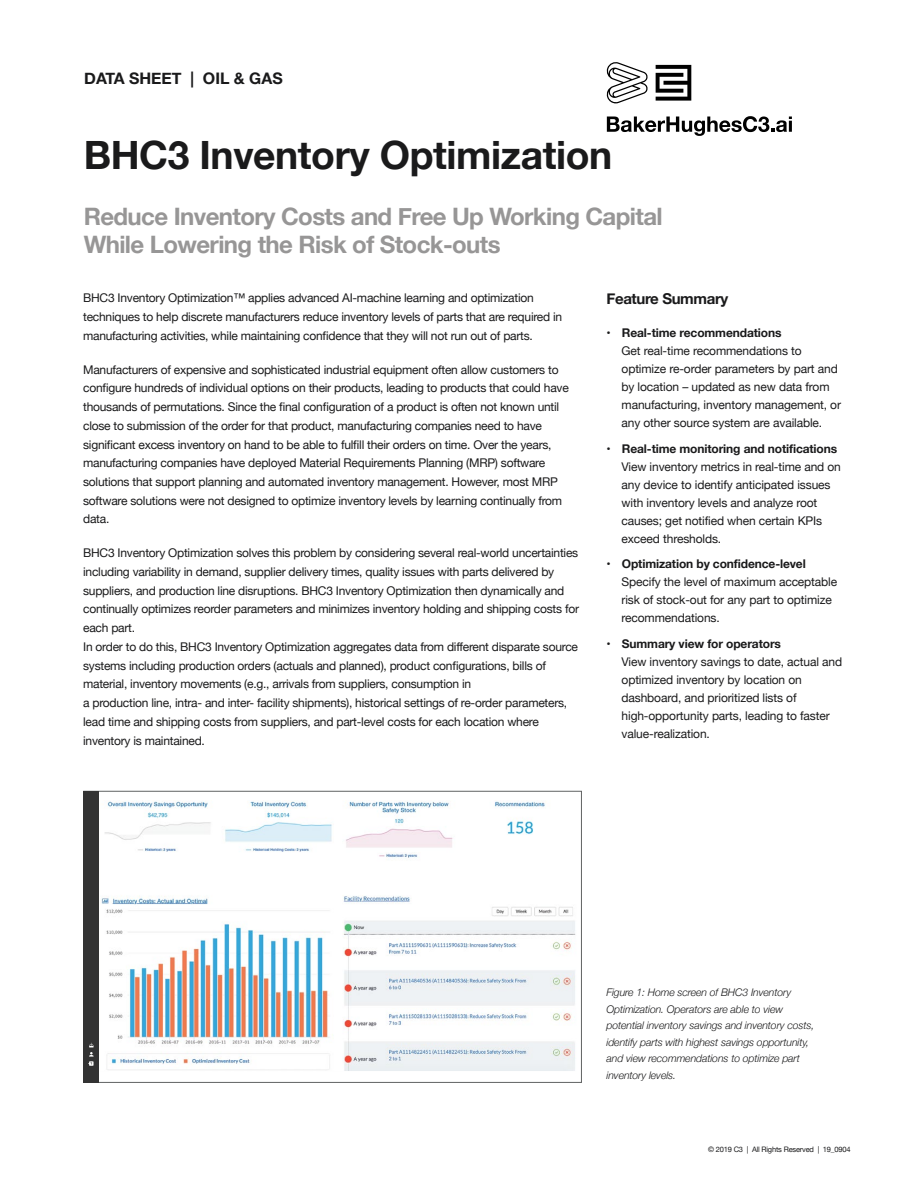
<style>
.page{position:relative;width:918px;height:1188px;background:#fff}
.page>*{position:absolute;margin:0;border:0;box-sizing:border-box;transform-origin:0 0}
.t1{font:700 39px "Helvetica Neue";letter-spacing:-.01em;color:#1a1a1b}
.t2{font:700 24px/28.8px "Helvetica Neue";letter-spacing:-.025em;color:#979696}
.t3{font:700 15.9px "Helvetica Neue";color:#1a1a1b}
.t4{font:700 15px "Helvetica Neue";letter-spacing:-.025em;color:#1a1a1b}
.t5{font:12px/18.8px "Helvetica Neue";letter-spacing:-.02em;color:#1a1a1b}
.t6{font:italic 300 10.5px/16.5px "Helvetica Neue";letter-spacing:-.01em;color:#1a1a1b}
.t7{font:7.5px "Helvetica Neue";letter-spacing:-.025em;color:#1a1a1b}
.s1{font-weight:700}
</style>
<div class="page">
<img style="left:101px;top:801px;width:475px;height:270px">
<div style="left:84px;top:791px;width:15px;height:291px;background:#333"></div>
<svg style="left:88px;top:1043px;width:6px;height:23px"></svg>
<svg style="left:656px;top:65px;width:35px;height:36px"></svg>
<svg style="left:606px;top:62px;width:42px;height:41px"></svg>
<svg style="left:607px;top:116px;width:185px;height:20px"></svg>
<h3 class="t3" style="left:84px;top:66px;width:200px">DATA SHEET | OIL &amp; GAS</h3>
<h1 class="t1" style="left:84px;top:125px;width:530px">BHC3 Inventory Optimization</h1>
<h2 class="t2" style="left:84px;top:202px;width:581px">Reduce Inventory Costs and Free Up Working Capital<br>While Lowering the Risk of Stock-outs</h2>
<p class="t5" style="left:83px;top:289px;width:481px">BHC3 Inventory Optimization™ applies advanced AI-machine learning and optimization techniques to help discrete manufacturers reduce inventory levels of parts that are required in manufacturing activities, while maintaining confidence that they will not run out of parts.</p>
<p class="t5" style="left:83px;top:361px;width:487px">Manufacturers of expensive and sophisticated industrial equipment often allow customers to configure hundreds of individual options on their products, leading to products that could have thousands of permutations. Since the final configuration of a product is often not known until close to submission of the order for that product, manufacturing companies need to have significant excess inventory on hand to be able to fulfill their orders on time. Over the years, manufacturing companies have deployed Material Requirements Planning (MRP) software solutions that support planning and automated inventory management. However, most MRP software solutions were not designed to optimize inventory levels by learning continually from data.</p>
<p class="t5" style="left:83px;top:544px;width:497px">BHC3 Inventory Optimization solves this problem by considering several real-world uncertainties including variability in demand, supplier delivery times, quality issues with parts delivered by suppliers, and production line disruptions. BHC3 Inventory Optimization then dynamically and continually optimizes reorder parameters and minimizes inventory holding and shipping costs for each part.<br>In order to do this, BHC3 Inventory Optimization aggregates data from different disparate source systems including production orders (actuals and planned), product configurations, bills of material, inventory movements (e.g., arrivals from suppliers, consumption in<br>a production line, intra- and inter- facility shipments), historical settings of re-order parameters, lead time and shipping costs from suppliers, and part-level costs for each location where inventory is maintained.</p>
<p class="t4" style="left:607px;top:287px;width:123px">Feature Summary</p>
<p class="t5" style="left:622px;top:325px;width:221px;line-height:18px;text-indent:-15px">• <span class="s1">Real-time recommendations<br></span>Get real-time recommendations to optimize re-order parameters by part and by location – updated as new data from manufacturing, inventory management, or any other source system are available.</p>
<p class="t5" style="left:622px;top:440px;width:221px;line-height:18px;text-indent:-15px">• <span class="s1">Real-time monitoring and notifications </span>View inventory metrics in real-time and on any device to identify anticipated issues with inventory levels and analyze root causes; get notified when certain KPIs exceed thresholds.</p>
<p class="t5" style="left:622px;top:556px;width:217px;line-height:18px;text-indent:-15px">• <span class="s1">Optimization by confidence-level </span>Specify the level of maximum acceptable risk of stock-out for any part to optimize recommendations.</p>
<p class="t5" style="left:622px;top:635px;width:222px;line-height:18px;text-indent:-15px">• <span class="s1">Summary view for operators<br></span>View inventory savings to date, actual and optimized inventory by location on dashboard, and prioritized lists of high-opportunity parts, leading to faster value-realization.</p>
<p class="t6" style="left:607px;top:984px;width:209px">Figure 1: Home screen of BHC3 Inventory Optimization. Operators are able to view potential inventory savings and inventory costs, identify parts with highest savings opportunity, and view recommendations to optimize part inventory levels.</p>
<p class="t7" style="left:708px;top:1144px;width:144px">© 2019 C3 | All Rights Reserved | 19_0904</p>
</div>
